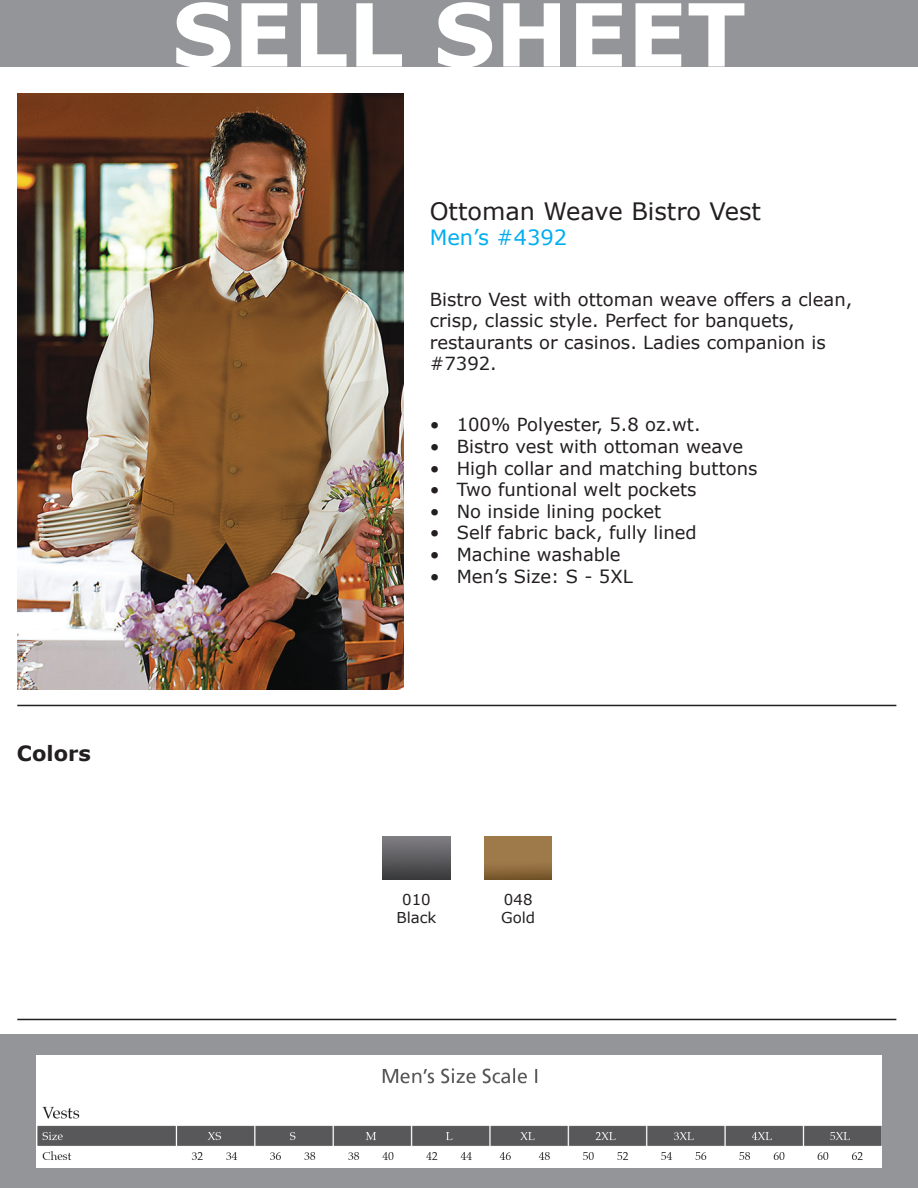
<style>
.page{position:relative;width:918px;height:1188px;background:#fff}
.page>*{position:absolute;margin:0;border:0;box-sizing:border-box;transform-origin:0 0}
.t1{font:700 87px "Verdana";color:#fff}
.t2{font:24px "Verdana";color:#231f20}
.t3{font:21px "Verdana";color:#00aeef}
.t4{font:700 21px "Verdana";color:#231f20}
.t5{font:18px/21.6px "Verdana";color:#231f20}
.t6{font:15px/18px "Verdana";color:#231f20;text-align:center}
</style>
<div class="page">
<div style="left:0;top:1035px;width:918px;height:153px;background:#939598"></div>
<img style="left:17px;top:94px;width:386px;height:596px">
<div style="left:0;top:0;width:918px;height:67px;background:#939598"></div>
<hr style="left:17px;top:705px;width:879px;height:1px;background:#231f20">
<hr style="left:17px;top:1019px;width:879px;height:1px;background:#231f20">
<img style="left:383px;top:836px;width:67px;height:44px">
<img style="left:484px;top:836px;width:68px;height:44px">
<img style="left:37px;top:1056px;width:844px;height:111px">
<p class="t4" style="left:17px;top:739px;width:76px">Colors</p>
<h1 class="t1" style="left:172px;top:-27px;width:576px">SELL SHEET</h1>
<h2 class="t2" style="left:430px;top:194px;width:333px">Ottoman Weave Bistro Vest</h2>
<p class="t3" style="left:430px;top:223px;width:139px">Men’s #4392</p>
<p class="t5" style="left:430px;top:288px;width:424px">Bistro Vest with ottoman weave offers a clean, crisp, classic style. Perfect for banquets, restaurants or casinos. Ladies companion is #7392.</p>
<p class="t5" style="left:430px;top:414px;width:272px">• 100% Polyester, 5.8 oz.wt.</p>
<p class="t5" style="left:430px;top:435px;width:315px">• Bistro vest with ottoman weave</p>
<p class="t5" style="left:430px;top:457px;width:329px">• High collar and matching buttons</p>
<p class="t5" style="left:430px;top:479px;width:268px">• Two funtional welt pockets</p>
<p class="t5" style="left:430px;top:500px;width:233px">• No inside lining pocket</p>
<p class="t5" style="left:430px;top:522px;width:269px">• Self fabric back, fully lined</p>
<p class="t5" style="left:430px;top:543px;width:192px">• Machine washable</p>
<p class="t5" style="left:430px;top:565px;width:205px">• Men’s Size: S - 5XL</p>
<p class="t6" style="left:396px;top:890px;width:42px">010<br>Black</p>
<p class="t6" style="left:501px;top:890px;width:36px;text-align:left">048<br>Gold</p>
</div>
